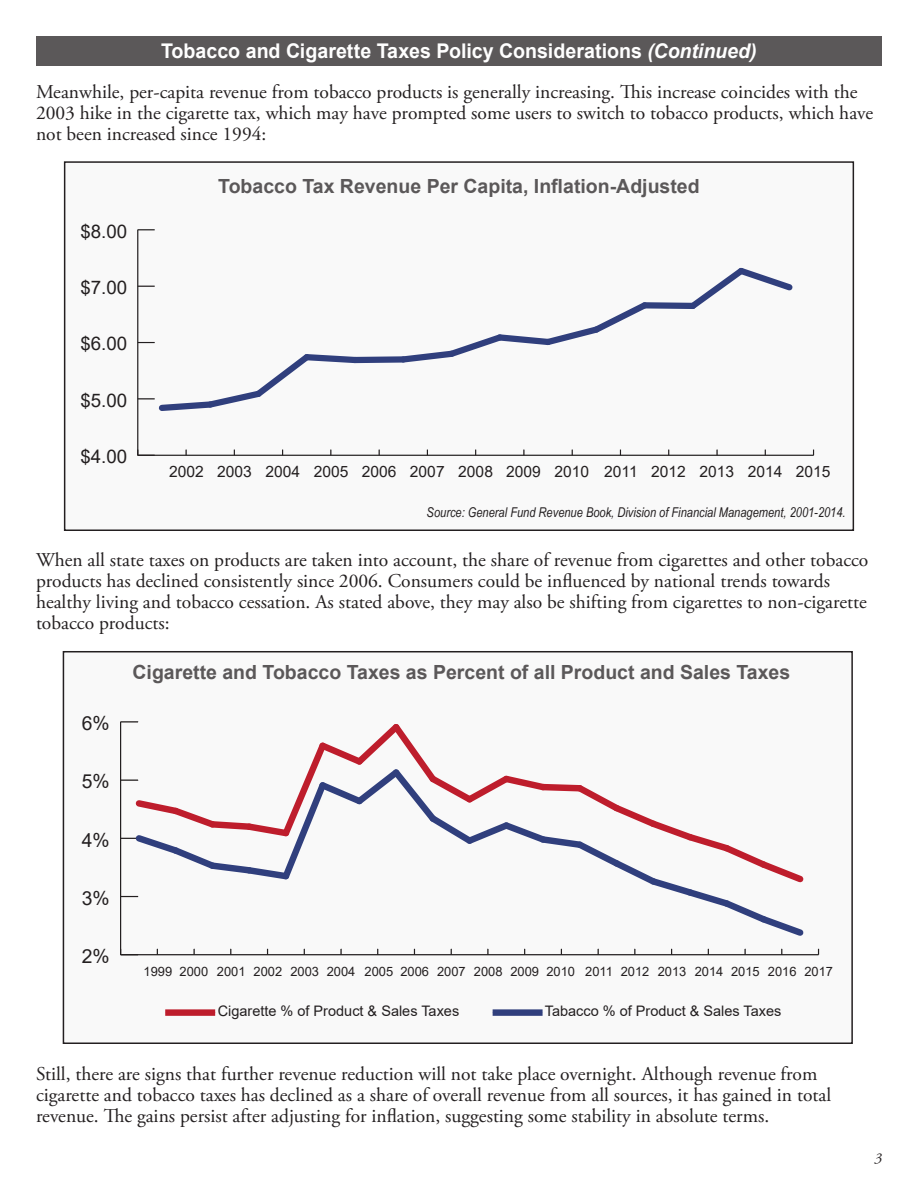
<style>
.page{position:relative;width:918px;height:1188px;background:#fff}
.page>*{position:absolute;margin:0;border:0;box-sizing:border-box;transform-origin:0 0}
.SubHead_Use_this{font:700 20.25px "Arial";color:#fff}
.t1{font:19.5px/21px "Adobe Garamond Pro";color:#231f20}
.t2{font:700 19.5px "Arial";color:#5b5859}
.t3{font:19.35px "Arial";color:#231f20}
.t4{font:18.75px "Arial";color:#231f20}
.t5{font:15.6px "Arial";color:#231f20}
.t6{font:italic 15px "Adobe Garamond Pro";color:#231f20}
.t7{font:14.55px "Arial";color:#231f20}
.t8{font:italic 13.5px "Arial Narrow";color:#231f20}
.t9{font:12.9px "Arial";color:#231f20}
.s1{font-style:italic}
</style>
<div class="page">
<div style="left:36px;top:36px;width:846px;height:30px;background:#5b5859"></div>
<div style="left:65px;top:162px;width:788px;height:368px;background:#f9f9f9"></div>
<div style="left:64px;top:161px;width:790px;height:370px;border:2px solid #231f20"></div>
<hr style="left:138px;top:455px;width:676px;height:1px;background:#231f20">
<hr style="left:137px;top:230px;width:1px;height:225px;background:#231f20">
<svg style="left:137px;top:450px;width:18px;height:6px"></svg>
<svg style="left:138px;top:229px;width:17px;height:1px"></svg>
<svg style="left:138px;top:262px;width:655px;height:153px"></svg>
<div style="left:63px;top:652px;width:789px;height:391px;background:#f9f9f9"></div>
<div style="left:63px;top:651px;width:790px;height:393px;border:2px solid #231f20"></div>
<hr style="left:121px;top:954px;width:698px;height:1px;background:#231f20">
<hr style="left:120px;top:722px;width:1px;height:233px;background:#231f20">
<svg style="left:121px;top:721px;width:683px;height:220px"></svg>
<div style="left:165px;top:1009px;width:50px;height:7px;background:#be1d2c"></div>
<div style="left:493px;top:1009px;width:50px;height:7px;background:#303f7d"></div>
<p class="SubHead_Use_this" style="left:161px;top:37px;width:597px">Tobacco and Cigarette Taxes Policy Considerations <span class="s1">(Continued)</span></p>
<p class="t1" style="left:36px;top:82px;width:839px">Meanwhile, per-capita revenue from tobacco products is generally increasing. This increase coincides with the<br>2003 hike in the cigarette tax, which may have prompted some users to switch to tobacco products, which have not been increased since 1994:</p>
<p class="t2" style="left:218px;top:173px;width:483px">Tobacco Tax Revenue Per Capita, Inflation-Adjusted</p>
<p class="t4" style="left:80px;top:218px;width:48px">$8.00</p>
<p class="t4" style="left:80px;top:275px;width:48px">$7.00</p>
<p class="t4" style="left:80px;top:331px;width:48px">$6.00</p>
<p class="t4" style="left:80px;top:387px;width:48px">$5.00</p>
<p class="t4" style="left:80px;top:444px;width:48px">$4.00</p>
<p class="t5" style="left:169px;top:461px;width:663px">2002 2003 2004 2005 2006 2007 2008 2009 2010 2011 2012 2013 2014 2015</p>
<p class="t8" style="left:427px;top:503px;width:421px">Source: General Fund Revenue Book, Division of Financial Management, 2001-2014.</p>
<p class="t1" style="left:36px;top:550px;width:834px">When all state taxes on products are taken into account, the share of revenue from cigarettes and other tobacco products has declined consistently since 2006. Consumers could be influenced by national trends towards healthy living and tobacco cessation. As stated above, they may also be shifting from cigarettes to non-cigarette tobacco products:</p>
<p class="t3" style="left:82px;top:710px;width:29px">6%</p>
<p class="t3" style="left:82px;top:768px;width:29px">5%</p>
<p class="t3" style="left:82px;top:826px;width:29px">4%</p>
<p class="t3" style="left:82px;top:885px;width:29px">3%</p>
<p class="t3" style="left:82px;top:943px;width:29px">2%</p>
<p class="t2" style="left:133px;top:658px;width:659px">Cigarette and Tobacco Taxes as Percent of all Product and Sales Taxes</p>
<p class="t9" style="left:144px;top:962px;width:691px">1999 2000 2001 2002 2003 2004 2005 2006 2007 2008 2009 2010 2011 2012 2013 2014 2015 2016 2017</p>
<p class="t7" style="left:218px;top:1001px;width:243px">Cigarette % of Product &amp; Sales Taxes</p>
<p class="t7" style="left:545px;top:1001px;width:238px">Tabacco % of Product &amp; Sales Taxes</p>
<p class="t1" style="left:36px;top:1064px;width:797px">Still, there are signs that further revenue reduction will not take place overnight. Although revenue from cigarette and tobacco taxes has declined as a share of overall revenue from all sources, it has gained in total revenue. The gains persist after adjusting for inflation, suggesting some stability in absolute terms.</p>
<p class="t6" style="left:874px;top:1149px;width:9px">3</p>
</div>
